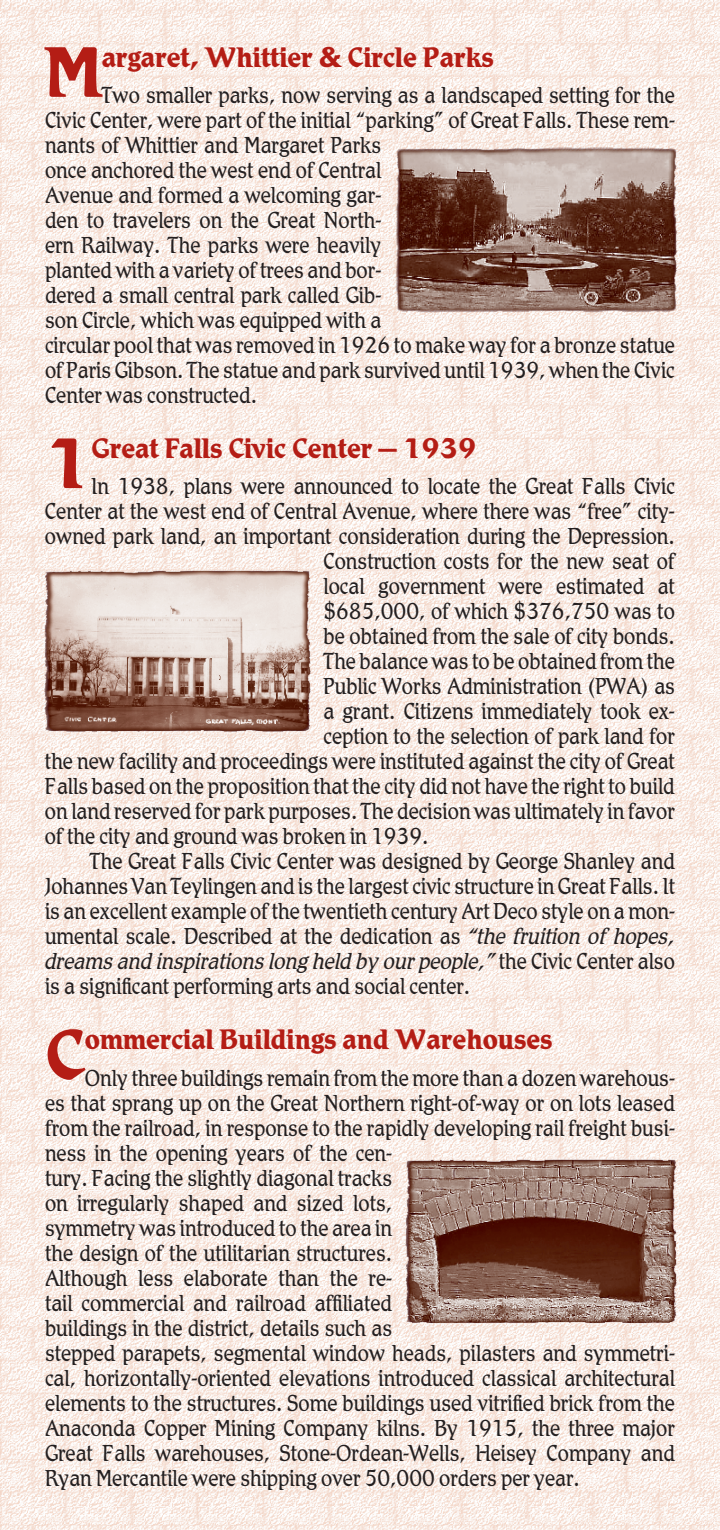
<style>
.page{position:relative;width:720px;height:1530px;background:#fff}
.page>*{position:absolute;margin:0;border:0;box-sizing:border-box;transform-origin:0 0}
.heads{font:700 69.5px "Romic";color:#b41d15}
.heads-2{font:700 27.5px "Romic";color:#b41d15}
.body_text{font:300 22.5px/25px "Romic";color:#231f20;scale:.9 1}
.s1{font-style:italic}
</style>
<div class="page">
<img style="left:0;top:0;width:720px;height:1530px">
<img style="left:393px;top:145px;width:286px;height:169px">
<img style="left:42px;top:568px;width:270px;height:164px">
<img style="left:403px;top:1157px;width:276px;height:167px">
<p class="heads" style="left:45px;top:30px;width:58px">M</p>
<p class="heads-2" style="left:102px;top:40px;width:394px">argaret, Whittier &amp; Circle Parks</p>
<p class="body_text" style="left:45px;top:83px;width:702px;text-indent:57px">Two smaller parks, now serving as a landscaped setting for the Civic Center, were part of the initial “parking” of Great Falls. These rem&shy;nants of Whittier and Margaret Parks<br>once anchored the west end of Central<br>Avenue and formed a welcoming gar-<br>den to travelers on the Great North-<br>ern Railway. The parks were heavily<br>planted with a variety of trees and bor-<br>dered a small central park called Gib-<br>son Circle, which was equipped with a<br>circular pool that was removed in 1926 to make way for a bronze statue of Paris Gibson. The statue and park survived until 1939, when the Civic Center was constructed.</p>
<p class="heads" style="left:45px;top:421px;width:48px">1</p>
<p class="heads-2" style="left:91px;top:432px;width:386px">Great Falls Civic Center – 1939</p>
<p class="body_text" style="left:91px;top:474px;width:650px">In 1938, plans were announced to locate the Great Falls Civic</p>
<p class="body_text" style="left:45px;top:499px;width:701px">Center at the west end of Central Avenue, where there was “free” city-</p>
<p class="body_text" style="left:45px;top:524px;width:701px">owned park land, an important consideration during the Depression.</p>
<p class="body_text" style="left:323px;top:549px;width:392px">Construction costs for the new seat of</p>
<p class="body_text" style="left:323px;top:574px;width:392px">local government were estimated at</p>
<p class="body_text" style="left:323px;top:599px;width:392px">$685,000, of which $376,750 was to</p>
<p class="body_text" style="left:323px;top:624px;width:392px">be obtained from the sale of city bonds.</p>
<p class="body_text" style="left:323px;top:649px;width:392px">The balance was to be obtained from the</p>
<p class="body_text" style="left:323px;top:674px;width:392px">Public Works Administration (PWA) as</p>
<p class="body_text" style="left:323px;top:699px;width:392px">a grant. Citizens immediately took ex-</p>
<p class="body_text" style="left:323px;top:724px;width:392px">ception to the selection of park land for</p>
<p class="body_text" style="left:45px;top:749px;width:702px">the new facility and proceedings were instituted against the city of Great</p>
<p class="body_text" style="left:45px;top:774px;width:701px">Falls based on the proposition that the city did not have the right to build</p>
<p class="body_text" style="left:45px;top:799px;width:701px">on land reserved for park purposes. The decision was ultimately in favor</p>
<p class="body_text" style="left:45px;top:824px;width:428px">of the city and ground was broken in 1939.</p>
<p class="body_text" style="left:45px;top:849px;width:702px;text-align:justify;text-indent:45px">The Great Falls Civic Center was designed by George Shanley and Johannes Van Teylingen and is the largest civic structure in Great Falls. It is an excellent example of the twentieth century Art Deco style on a mon&shy;umental scale. Described at the dedication as <span class="s1">“the fruition of hopes, dreams and inspirations long held by our people,”</span> the Civic Center also is a significant performing arts and social center.</p>
<p class="heads" style="left:45px;top:1012px;width:41px">C</p>
<p class="heads-2" style="left:85px;top:1023px;width:469px">ommercial Buildings and Warehouses</p>
<p class="body_text" style="left:45px;top:1065px;width:701px;text-indent:40px">Only three buildings remain from the more than a dozen warehous&shy;es that sprang up on the Great Northern right-of-way or on lots leased from the railroad, in response to the rapidly developing rail freight busi&shy;ness in the opening years of the cen-<br>tury. Facing the slightly diagonal tracks<br>on irregularly shaped and sized lots,<br>symmetry was introduced to the area in<br>the design of the utilitarian structures.<br>Although less elaborate than the re-<br>tail commercial and railroad affiliated<br>buildings in the district, details such as<br>stepped parapets, segmental window heads, pilasters and symmetri&shy;cal, horizontally-oriented elevations introduced classical architectural elements to the structures. Some buildings used vitrified brick from the Anaconda Copper Mining Company kilns. By 1915, the three major Great Falls warehouses, Stone-Ordean-Wells, Heisey Company and Ryan Mercantile were shipping over 50,000 orders per year.</p>
</div>
